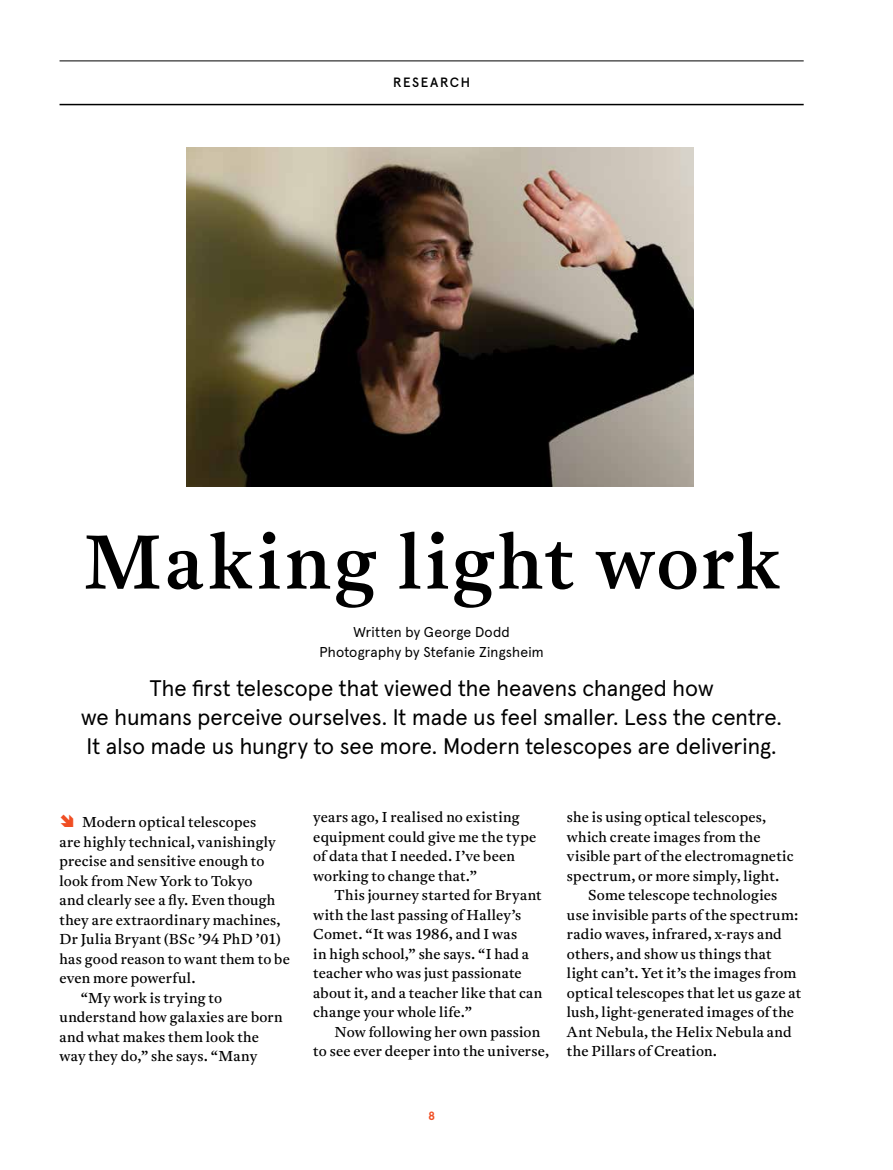
<style>
.page{position:relative;width:893px;height:1170px;background:#fff}
.page>*{position:absolute;margin:0;border:0;box-sizing:border-box;transform-origin:0 0}
.t1{font:500 75px "Antwerp";letter-spacing:.04em;color:#000}
.t2{font:22.5px/29.2px "Apercu Pro";color:#000;text-align:center}
.t3{font:14.25px/19.5px "Antwerp";letter-spacing:.015em;color:#000}
.t4{font:14.25px/19.5px "Apercu Pro";letter-spacing:.015em;color:#000;text-align:center}
.t5{font:500 13.5px "Apercu Pro";letter-spacing:.11em;color:#000}
.t6{font:700 12px "Apercu Pro";color:#f04e23}
.s1{color:#f04e23}
</style>
<div class="page">
<img style="left:186px;top:147px;width:507px;height:339px">
<hr style="left:60px;top:60px;width:744px;height:1px;background:#000">
<hr style="left:60px;top:104px;width:744px;height:1px;background:#000">
<p class="t5" style="left:393px;top:72px;width:78px">RESEARCH</p>
<h1 class="t1" style="left:83px;top:511px;width:698px">Making light work</h1>
<p class="t4" style="left:319px;top:621px;width:226px">Written by George Dodd<br>Photography by Stefanie Zingsheim</p>
<h2 class="t2" style="left:81px;top:671px;width:702px">The first telescope that viewed the heavens changed how<br>we humans perceive ourselves. It made us feel smaller. Less the centre.<br>It also made us hungry to see more. Modern telescopes are delivering.</h2>
<p class="t3" style="left:60px;top:812px;width:198px"><span class="s1">➔</span> Modern optical telescopes</p>
<p class="t3" style="left:60px;top:832px;width:218px">are highly technical, vanishingly</p>
<p class="t3" style="left:60px;top:851px;width:207px">precise and sensitive enough to</p>
<p class="t3" style="left:60px;top:871px;width:195px">look from New York to Tokyo</p>
<p class="t3" style="left:60px;top:890px;width:217px">and clearly see a fly. Even though</p>
<p class="t3" style="left:60px;top:910px;width:223px">they are extraordinary machines,</p>
<p class="t3" style="left:60px;top:929px;width:222px">Dr Julia Bryant (BSc ’94 PhD ’01)</p>
<p class="t3" style="left:60px;top:949px;width:232px">has good reason to want them to be</p>
<p class="t3" style="left:60px;top:968px;width:138px">even more powerful.</p>
<p class="t3" style="left:81px;top:988px;width:143px">“My work is trying to</p>
<p class="t3" style="left:60px;top:1007px;width:225px">understand how galaxies are born</p>
<p class="t3" style="left:60px;top:1027px;width:201px">and what makes them look the</p>
<p class="t3" style="left:60px;top:1046px;width:199px">way they do,” she says. “Many</p>
<p class="t3" style="left:313px;top:807px;width:225px">years ago, I realised no existing equipment could give me the type of data that I needed. I’ve been working to change that.”</p>
<p class="t3" style="left:313px;top:885px;width:231px;text-indent:21px">This journey started for Bryant with the last passing of Halley’s<br>Comet. “It was 1986, and I was<br>in high school,” she says. “I had a teacher who was just passionate about it, and a teacher like that can change your whole life.”</p>
<p class="t3" style="left:313px;top:1022px;width:237px;text-indent:21px">Now following her own passion to see ever deeper into the universe,</p>
<p class="t3" style="left:567px;top:807px;width:201px">she is using optical telescopes,</p>
<p class="t3" style="left:567px;top:827px;width:195px">which create images from the</p>
<p class="t3" style="left:567px;top:846px;width:228px">visible part of the electromagnetic</p>
<p class="t3" style="left:567px;top:866px;width:214px">spectrum, or more simply, light.</p>
<p class="t3" style="left:588px;top:885px;width:190px">Some telescope technologies</p>
<p class="t3" style="left:567px;top:905px;width:233px">use invisible parts of the spectrum:</p>
<p class="t3" style="left:567px;top:924px;width:216px">radio waves, infrared, x-rays and</p>
<p class="t3" style="left:567px;top:944px;width:206px">others, and show us things that</p>
<p class="t3" style="left:567px;top:963px;width:231px">light can’t. Yet it’s the images from</p>
<p class="t3" style="left:567px;top:983px;width:236px">optical telescopes that let us gaze at</p>
<p class="t3" style="left:567px;top:1002px;width:229px">lush, light-generated images of the</p>
<p class="t3" style="left:567px;top:1022px;width:226px">Ant Nebula, the Helix Nebula and</p>
<p class="t3" style="left:567px;top:1041px;width:152px">the Pillars of Creation.</p>
<p class="t6" style="left:428px;top:1106px;width:8px">8</p>
</div>
